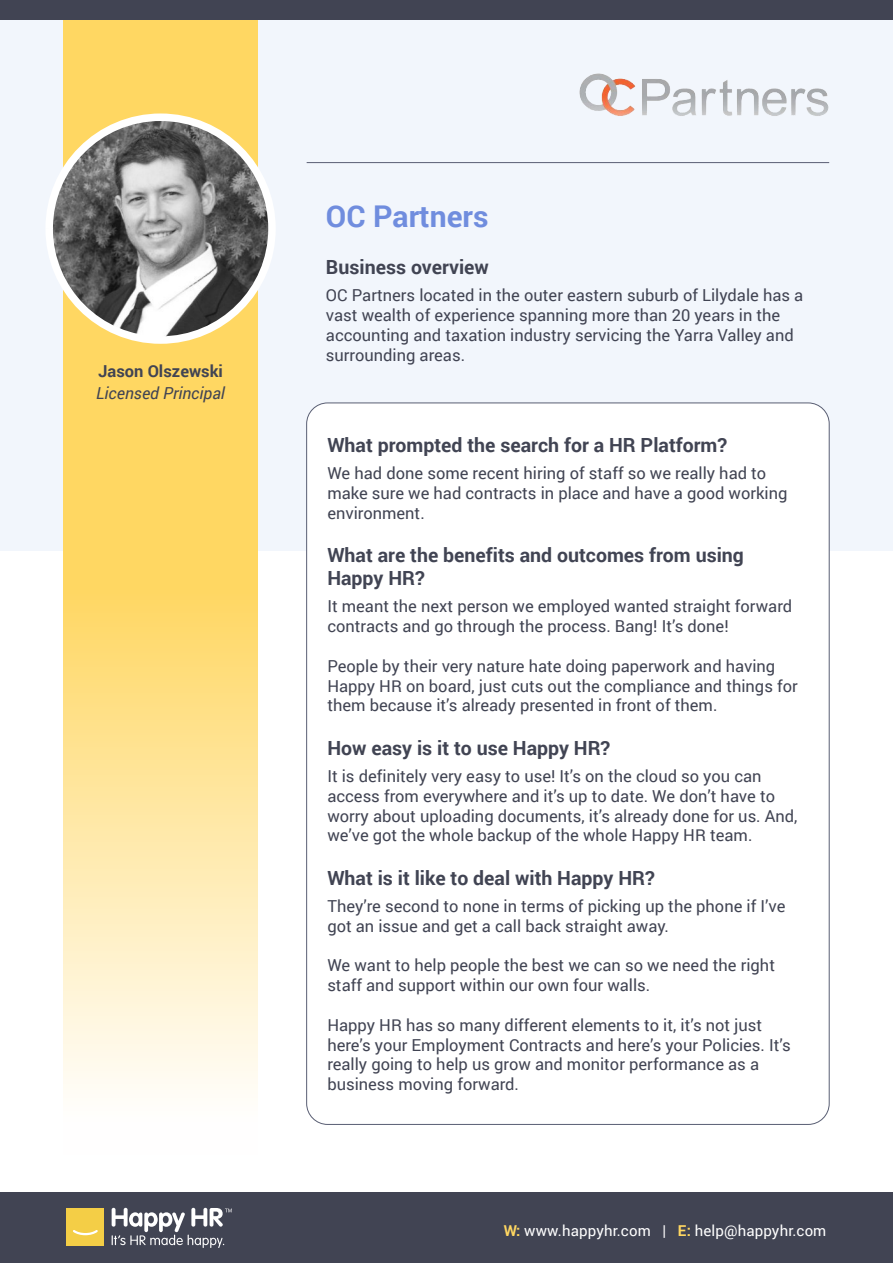
<style>
.page{position:relative;width:893px;height:1263px;background:#fff}
.page>*{position:absolute;margin:0;border:0;box-sizing:border-box;transform-origin:0 0}
.t1{font:700 30px "Roboto";color:#708dde}
.t2{font:700 19.5px/23.4px "Roboto";color:#414453}
.t3{font:16.5px/19.8px "Roboto";color:#414453}
.t4{font:italic 16.5px "Roboto";color:#414453}
.t5{font:700 16.5px "Roboto";color:#414453}
.t6{font:15px "Roboto";letter-spacing:.01em;color:#fff}
.s1{font-weight:700;color:#ffd761}
</style>
<div class="page">
<div style="left:0;top:19px;width:893px;height:532px;background:#f2f6fc"></div>
<svg style="left:64px;top:19px;width:193px;height:1071px;background:#fee18d"></svg>
<img style="left:54px;top:118px;width:213px;height:222px">
<div style="left:45px;top:113px;width:231px;height:231px;border:8px solid #fff;border-radius:50%"></div>
<div style="left:0;top:1193px;width:893px;height:70px;background:#414453"></div>
<div style="left:67px;top:1208px;width:37px;height:37px;background:#f4ce46"></div>
<svg style="left:73px;top:1230px;width:25px;height:5px"></svg>
<svg style="left:112px;top:1208px;width:120px;height:40px"></svg>
<div style="left:0;top:0;width:893px;height:19px;background:#414453"></div>
<div style="left:307px;top:403px;width:522px;height:721px;background:#fff;border-radius:21px"></div>
<hr style="left:307px;top:162px;width:522px;height:1px;background:#595e73">
<img style="left:579px;top:73px;width:250px;height:43px">
<p class="t5" style="left:98px;top:360px;width:126px">Jason Olszewski</p>
<p class="t4" style="left:96px;top:381px;width:130px">Licensed Principal</p>
<h1 class="t1" style="left:326px;top:195px;width:164px">OC Partners</h1>
<p class="t2" style="left:326px;top:255px;width:164px">Business overview</p>
<p class="t3" style="left:326px;top:285px;width:479px">OC Partners located in the outer eastern suburb of Lilydale has a vast wealth of experience spanning more than 20 years in the accounting and taxation industry servicing the Yarra Valley and surrounding areas.</p>
<p class="t2" style="left:327px;top:432px;width:401px">What prompted the search for a HR Platform?</p>
<p class="t3" style="left:327px;top:463px;width:462px">We had done some recent hiring of staff so we really had to make sure we had contracts in place and have a good working environment.</p>
<p class="t2" style="left:327px;top:542px;width:418px">What are the benefits and outcomes from using<br>Happy HR?</p>
<p class="t3" style="left:327px;top:596px;width:466px">It meant the next person we employed wanted straight forward contracts and go through the process. Bang! It’s done!</p>
<p class="t3" style="left:327px;top:655px;width:472px">People by their very nature hate doing paperwork and having<br>Happy HR on board, just cuts out the compliance and things for them because it’s already presented in front of them.</p>
<p class="t2" style="left:327px;top:735px;width:285px">How easy is it to use Happy HR?</p>
<p class="t3" style="left:327px;top:766px;width:472px">It is definitely very easy to use! It’s on the cloud so you can access from everywhere and it’s up to date. We don’t have to worry about uploading documents, it’s already done for us. And, we’ve got the whole backup of the whole Happy HR team.</p>
<p class="t2" style="left:327px;top:865px;width:329px">What is it like to deal with Happy HR?</p>
<p class="t3" style="left:327px;top:895px;width:460px">They’re second to none in terms of picking up the phone if I’ve got an issue and get a call back straight away.</p>
<p class="t3" style="left:327px;top:955px;width:449px">We want to help people the best we can so we need the right staff and support within our own four walls.</p>
<p class="t3" style="left:327px;top:1014px;width:465px">Happy HR has so many different elements to it, it’s not just here’s your Employment Contracts and here’s your Policies. It’s really going to help us grow and monitor performance as a business moving forward.</p>
<p class="t6" style="left:504px;top:1220px;width:324px"><span class="s1">W:</span> www.happyhr.com | <span class="s1">E:</span> help@happyhr.com</p>
</div>
